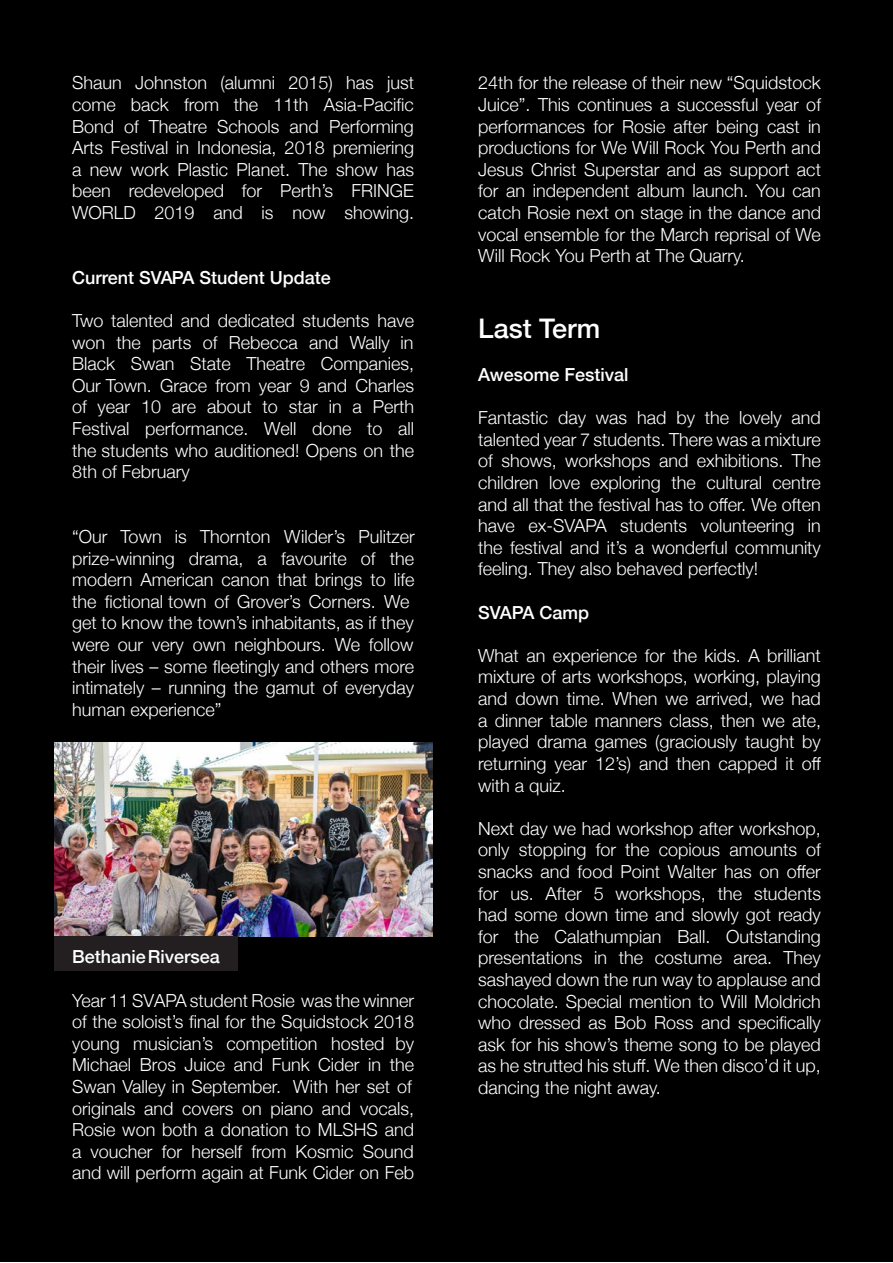
<style>
.page{position:relative;width:893px;height:1263px;background:#fff}
.page>*{position:absolute;margin:0;border:0;box-sizing:border-box;transform-origin:0 0}
.t1{font:500 27px "Helvetica Neue";color:#fff}
.t2{font:300 18px/21.6px "Helvetica Neue";color:#fff;text-align:justify}
.t3{font:500 18px "Helvetica Neue";color:#fff}
</style>
<div class="page">
<div style="left:1px;top:1px;width:892px;height:1261px;background:#000"></div>
<img style="left:54px;top:742px;width:379px;height:194px">
<div style="left:54px;top:936px;width:184px;height:35px;background:#231f20"></div>
<p class="t2" style="left:72px;top:71px;width:344px">Shaun Johnston (alumni 2015) has just come back from the 11th Asia-Pacific Bond of Theatre Schools and Performing Arts Festival in Indonesia, 2018 premiering a new work Plastic Planet. The show has been redeveloped for Perth’s FRINGE WORLD 2019 and is now showing.</p>
<p class="t3" style="left:72px;top:263px;width:260px">Current SVAPA Student Update</p>
<p class="t2" style="left:72px;top:308px;width:344px">Two talented and dedicated students have won the parts of Rebecca and Wally in Black Swan State Theatre Companies, Our Town. Grace from year 9 and Charles of year 10 are about to star in a Perth Festival performance. Well done to all the students who auditioned! Opens on the 8th of February</p>
<p class="t2" style="left:72px;top:524px;width:344px;text-align:left">“Our Town is Thornton Wilder’s Pulitzer prize-winning drama, a favourite of the modern American canon that brings to life the fictional town of Grover’s Corners. We get to know the town’s inhabitants, as if they were our very own neighbours. We follow their lives – some fleetingly and others more intimately – running the gamut of everyday human experience”</p>
<p class="t3" style="left:72px;top:942px;width:149px">Bethanie Riversea</p>
<p class="t2" style="left:72px;top:988px;width:344px;text-align:left">Year 11 SVAPA student Rosie was the winner of the soloist’s final for the Squidstock 2018 young musician’s competition hosted by Michael Bros Juice and Funk Cider in the Swan Valley in September. With her set of originals and covers on piano and vocals, Rosie won both a donation to MLSHS and a voucher for herself from Kosmic Sound and will perform again at Funk Cider on Feb</p>
<p class="t2" style="left:478px;top:71px;width:344px">24th for the release of their new “Squidstock Juice”. This continues a successful year of performances for Rosie after being cast in productions for We Will Rock You Perth and Jesus Christ Superstar and as support act for an independent album launch. You can catch Rosie next on stage in the dance and vocal ensemble for the March reprisal of We Will Rock You Perth at The Quarry.</p>
<p class="t1" style="left:478px;top:306px;width:124px">Last Term</p>
<p class="t3" style="left:478px;top:360px;width:152px">Awesome Festival</p>
<p class="t2" style="left:478px;top:406px;width:344px">Fantastic day was had by the lovely and talented year 7 students. There was a mixture of shows, workshops and exhibitions. The children love exploring the cultural centre and all that the festival has to offer. We often have ex-SVAPA students volunteering in the festival and it’s a wonderful community feeling. They also behaved perfectly!</p>
<p class="t3" style="left:478px;top:598px;width:113px">SVAPA Camp</p>
<p class="t2" style="left:478px;top:643px;width:344px">What an experience for the kids. A brilliant mixture of arts workshops, working, playing and down time. When we arrived, we had a dinner table manners class, then we ate, played drama games (graciously taught by returning year 12’s) and then capped it off with a quiz.</p>
<p class="t2" style="left:478px;top:816px;width:344px">Next day we had workshop after workshop, only stopping for the copious amounts of snacks and food Point Walter has on offer for us. After 5 workshops, the students had some down time and slowly got ready for the Calathumpian Ball. Outstanding presentations in the costume area. They sashayed down the run way to applause and chocolate. Special mention to Will Moldrich who dressed as Bob Ross and specifically ask for his show’s theme song to be played as he strutted his stuff. We then disco’d it up, dancing the night away.</p>
</div>
